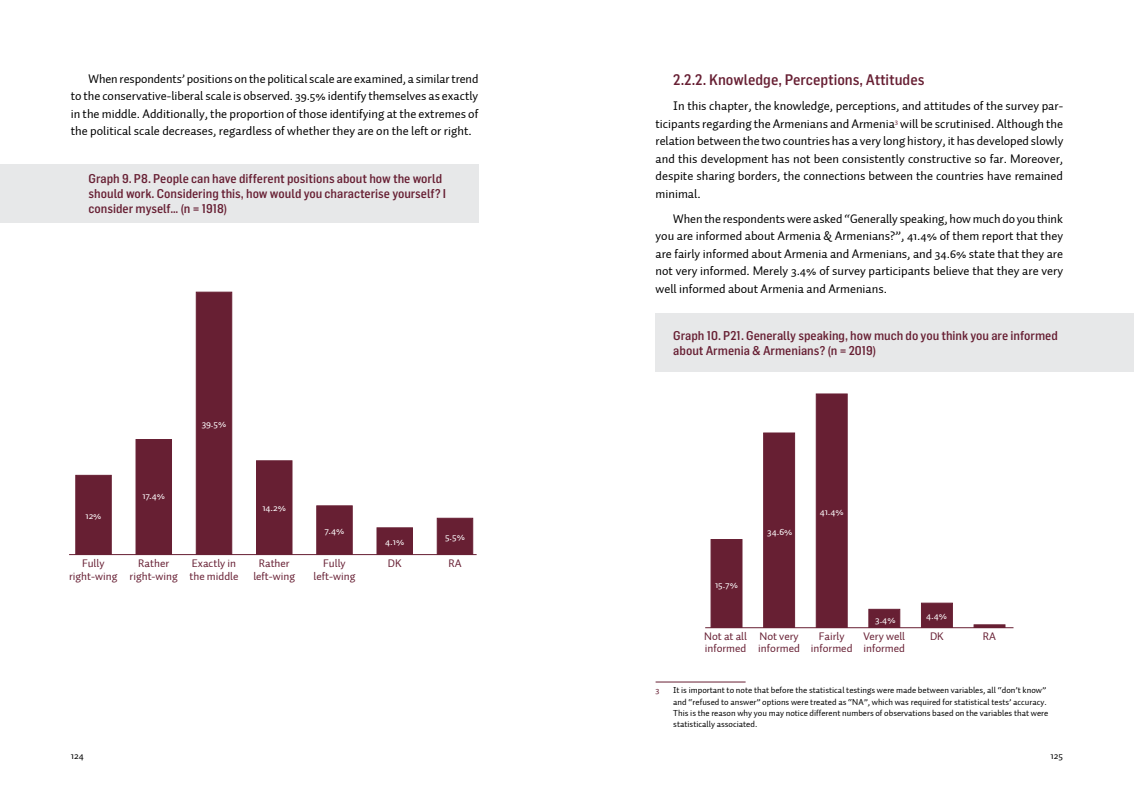
<style>
.page{position:relative;width:1134px;height:798px;background:#fff}
.page>*{position:absolute;margin:0;border:0;box-sizing:border-box;transform-origin:0 0}
.heading3{font:500 15px "Flama Semicondensed";color:#671f33}
.genelmetin{font:12.5px/17.5px "Auto 2 TR Regular";color:#000;text-align:justify}
.graphhead{font:500 12.5px/15px "Flama Semicondensed";color:#671f33}
.t1{font:11.25px/12.5px "Auto 2";color:#671f33}
.t2{font:10px "Auto 2";color:#fff}
.t3{font:10px "Auto 2 TR Regular";letter-spacing:.01em;color:#000}
.Dipnot_Metni{font:8.75px/11.2px "Auto 2 TR Regular";color:#000}
.Dipnot_Metni-2{font:8.75px "Auto 2 TR Regular";color:#671f33}
</style>
<div class="page">
<div style="left:0;top:164px;width:478px;height:58px;background:#e2e3e4"></div>
<div style="left:76px;top:475px;width:35px;height:79px;background:#671f33"></div>
<div style="left:136px;top:439px;width:36px;height:115px;background:#671f33"></div>
<div style="left:196px;top:292px;width:36px;height:262px;background:#671f33;border:1px solid #671f33"></div>
<div style="left:256px;top:460px;width:36px;height:94px;background:#671f33"></div>
<div style="left:317px;top:505px;width:35px;height:49px;background:#671f33;border:1px solid #671f33"></div>
<div style="left:377px;top:527px;width:36px;height:27px;background:#671f33;border:1px solid #671f33"></div>
<div style="left:437px;top:518px;width:36px;height:36px;background:#671f33;border:1px solid #671f33"></div>
<hr style="left:69px;top:554px;width:408px;height:1px;background:#671f33">
<div style="left:656px;top:313px;width:478px;height:58px;background:#e2e3e4"></div>
<hr style="left:656px;top:681px;width:90px;height:1px;background:#671f33">
<div style="left:711px;top:539px;width:31px;height:88px;background:#671f33"></div>
<div style="left:763px;top:432px;width:32px;height:195px;background:#671f33;border:1px solid #671f33"></div>
<div style="left:816px;top:393px;width:31px;height:234px;background:#671f33;border:1px solid #671f33"></div>
<div style="left:869px;top:609px;width:31px;height:18px;background:#671f33;border:1px solid #671f33"></div>
<div style="left:921px;top:602px;width:31px;height:25px;background:#671f33;border:1px solid #671f33"></div>
<div style="left:974px;top:624px;width:31px;height:3px;background:#671f33;border:1px solid #671f33"></div>
<hr style="left:705px;top:627px;width:308px;height:1px;background:#671f33">
<p class="genelmetin" style="left:71px;top:70px;width:409px;text-indent:18px">When respondents’ positions on the political scale are examined, a similar trend to the conservative-liberal scale is observed. 39.5% identify themselves as exactly in the middle. Additionally, the proportion of those identifying at the extremes of the political scale decreases, regardless of whether they are on the left or right.</p>
<p class="graphhead" style="left:89px;top:170px;width:359px">Graph 9. P8. People can have different positions about how the world should work. Considering this, how would you characterise yourself? I consider myself… (n = 1918)</p>
<p class="t2" style="left:86px;top:509px;width:18px">12%</p>
<p class="t2" style="left:142px;top:489px;width:24px">17.4%</p>
<p class="t2" style="left:202px;top:417px;width:26px">39.5%</p>
<p class="t2" style="left:262px;top:501px;width:25px">14.2%</p>
<p class="t2" style="left:325px;top:524px;width:21px">7.4%</p>
<p class="t2" style="left:385px;top:535px;width:21px">4.1%</p>
<p class="t2" style="left:445px;top:530px;width:21px">5.5%</p>
<p class="t1" style="left:69px;top:557px;width:50px;text-align:center">Fully right-wing</p>
<p class="t1" style="left:138px;top:557px;width:32px">Rather</p>
<p class="t1" style="left:388px;top:557px;width:15px">DK</p>
<p class="t1" style="left:448px;top:557px;width:15px">RA</p>
<p class="t1" style="left:189px;top:557px;width:51px">Exactly in the middle</p>
<p class="t1" style="left:259px;top:557px;width:32px">Rather</p>
<p class="t1" style="left:323px;top:557px;width:24px">Fully</p>
<p class="t1" style="left:314px;top:569px;width:43px">left-wing</p>
<p class="t1" style="left:130px;top:569px;width:50px">right-wing</p>
<p class="t1" style="left:253px;top:569px;width:43px">left-wing</p>
<p class="heading3" style="left:673px;top:70px;width:253px">2.2.2. Knowledge, Perceptions, Attitudes</p>
<p class="genelmetin" style="left:656px;top:97px;width:409px;text-indent:18px">In this chapter, the knowledge, perceptions, and attitudes of the survey par&shy;ticipants regarding the Armenians and Armenia<sup>3</sup> will be scrutinised. Although the relation between the two countries has a very long history, it has developed slowly and this development has not been consistently constructive so far. Moreover, despite sharing borders, the connections between the countries have remained minimal.</p>
<p class="genelmetin" style="left:656px;top:210px;width:409px;text-indent:18px">When the respondents were asked “Generally speaking, how much do you think you are informed about Armenia &amp; Armenians?”, 41.4% of them report that they are fairly informed about Armenia and Armenians, and 34.6% state that they are not very informed. Merely 3.4% of survey participants believe that they are very well informed about Armenia and Armenians.</p>
<p class="graphhead" style="left:673px;top:328px;width:386px">Graph 10. P21. Generally speaking, how much do you think you are informed about Armenia &amp; Armenians? (n = 2019)</p>
<p class="t2" style="left:715px;top:578px;width:25px">15.7%</p>
<p class="t2" style="left:767px;top:525px;width:27px">34.6%</p>
<p class="t2" style="left:820px;top:505px;width:26px">41.4%</p>
<p class="t2" style="left:875px;top:613px;width:22px">3.4%</p>
<p class="t2" style="left:926px;top:609px;width:22px">4.4%</p>
<p class="t1" style="left:811px;top:629px;width:43px;text-align:center">Fairly informed</p>
<p class="t1" style="left:863px;top:629px;width:43px">Very well informed</p>
<p class="t1" style="left:930px;top:629px;width:15px">DK</p>
<p class="t1" style="left:704px;top:630px;width:44px">Not at all informed</p>
<p class="t1" style="left:759px;top:629px;width:41px">Not very</p>
<p class="t1" style="left:983px;top:629px;width:15px">RA</p>
<p class="t1" style="left:758px;top:642px;width:43px">informed</p>
<p class="Dipnot_Metni-2" style="left:656px;top:684px;width:5px">3</p>
<p class="Dipnot_Metni" style="left:673px;top:684px;width:377px">It is important to note that before the statistical testings were made between variables, all “don’t know” and “refused to answer” options were treated as “NA”, which was required for statistical tests’ accuracy.<br>This is the reason why you may notice different numbers of observations based on the variables that were statistically associated.</p>
<p class="t3" style="left:71px;top:749px;width:15px">124</p>
<p class="t3" style="left:1050px;top:749px;width:14px">125</p>
</div>
